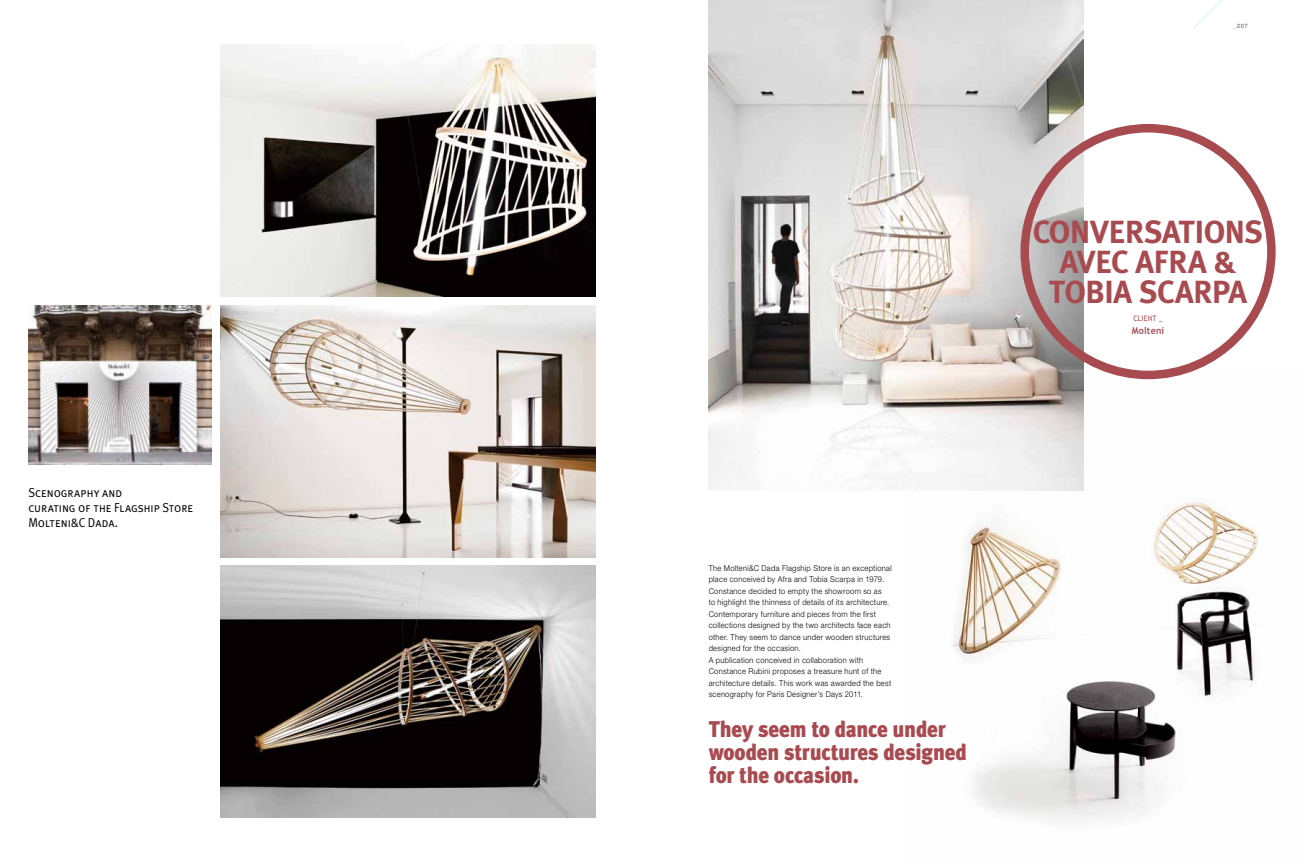
<style>
.page{position:relative;width:1304px;height:865px;background:#fff}
.page>*{position:absolute;margin:0;border:0;box-sizing:border-box;transform-origin:0 0}
.t1{font:32px/30px "Meta Plus Bold Caps";letter-spacing:-.02em;color:#a84b51;text-align:center}
.t2{font:900 22.7px/23px "Meta Plus";letter-spacing:-.01em;color:#a84b51;scale:.93 1}
.t3{font:13px/15px "Meta Plus Caps";color:#000;scale:.93 1}
.t4{font:700 9.7px "Trebuchet MS";letter-spacing:.025em;color:#a84b51;scale:.93 1}
.t5{font:300 8.1px/11.5px "Helvetica Neue LT Pro";letter-spacing:.04em;color:#000;scale:.93 1}
.t6{font:7.6px "Trebuchet MS";letter-spacing:.03em;color:#a84b51;scale:.93 1}
.t7{font:700 6px "Helvetica Neue LT Pro";color:#898989}
.s1{font-family:"Helvetica Neue";font-weight:200;font-style:italic}
</style>
<div class="page">
<svg style="left:1193px;top:0;width:29px;height:28px"></svg>
<img style="left:951px;top:366px;width:307px;height:453px">
<img style="left:220px;top:45px;width:375px;height:252px">
<img style="left:709px;top:0;width:375px;height:490px">
<img style="left:220px;top:305px;width:375px;height:252px">
<div style="left:1020px;top:124px;width:256px;height:255px;border:9px solid #a84b51;border-radius:50%"></div>
<img style="left:28px;top:305px;width:184px;height:159px">
<img style="left:220px;top:565px;width:375px;height:252px">
<h3 class="t3" style="left:28px;top:484px;width:179px">Scenography and<br>curating of the Flagship Store<br>Molteni&amp;C Dada.</h3>
<p class="t7" style="left:1233px;top:22px;width:16px"><span class="s1">_</span>207</p>
<h1 class="t1" style="left:1033px;top:217px;width:232px">CONVERSATIONS<br>AVEC AFRA &amp;<br>TOBIA SCARPA</h1>
<p class="t6" style="left:1133px;top:313px;width:33px">Client _</p>
<p class="t4" style="left:1132px;top:324px;width:36px">Molteni</p>
<p class="t5" style="left:709px;top:562px;width:198px">The Molteni&amp;C Dada Flagship Store is an exceptional place conceived by Afra and Tobia Scarpa in 1979.<br>Constance decided to empty the showroom so as<br>to highlight the thinness of details of its architecture.<br>Contemporary furniture and pieces from the first collections designed by the two architects face each other. They seem to dance under wooden structures designed for the occasion.<br>A publication conceived in collaboration with Constance Rubini proposes a treasure hunt of the architecture details. This work was awarded the best scenography for Paris Designer’s Days 2011.</p>
<h2 class="t2" style="left:709px;top:717px;width:279px">They seem to dance under wooden structures designed for the occasion.</h2>
</div>
